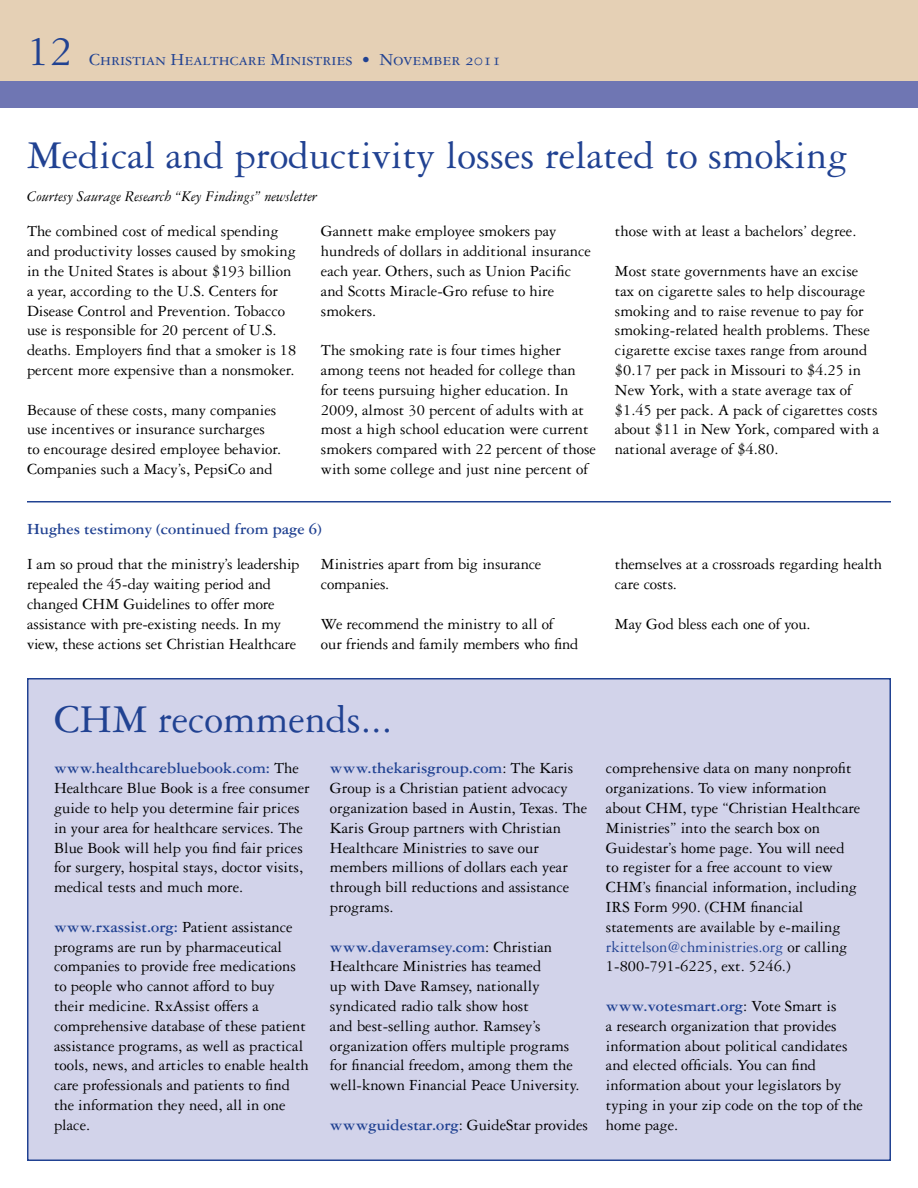
<style>
.page{position:relative;width:918px;height:1188px;background:#fff}
.page>*{position:absolute;margin:0;border:0;box-sizing:border-box;transform-origin:0 0}
.t1{font:45px "Garamond Three";color:#214292}
.t2{font:42px "Garamond Three";color:#214292}
.t3{font:18px "Garamond Three SC";color:#214292}
.t4{font:16.5px/19.8px "Garamond Three";color:#000}
.t5{font:700 16.5px "Garamond Three";color:#214292}
.t6{font:italic 15.75px "Garamond Three";color:#000}
.s1{font-weight:700;color:#214292}
.s2{color:#214292}
</style>
<div class="page">
<div style="left:0;top:0;width:918px;height:81px;background:#e5d0b5"></div>
<div style="left:0;top:81px;width:918px;height:27px;background:#6f76b3"></div>
<hr style="left:27px;top:501px;width:864px;height:1px;background:#214292">
<div style="left:27px;top:678px;width:864px;height:483px;background:#d2d3ea;border:2px solid #214292"></div>
<h1 class="t1" style="left:27px;top:27px;width:46px">12</h1>
<p class="t3" style="left:89px;top:50px;width:413px">Christian Healthcare Ministries • November 2011</p>
<h2 class="t2" style="left:27px;top:132px;width:823px">Medical and productivity losses related to smoking</h2>
<p class="t6" style="left:27px;top:188px;width:292px">Courtesy Saurage Research “Key Findings” newsletter</p>
<p class="t4" style="left:27px;top:221px;width:271px">The combined cost of medical spending and productivity losses caused by smoking in the United States is about $193 billion a year, according to the U.S. Centers for Disease Control and Prevention. Tobacco use is responsible for 20 percent of U.S. deaths. Employers find that a smoker is 18 percent more expensive than a nonsmoker.</p>
<p class="t4" style="left:27px;top:400px;width:256px">Because of these costs, many companies use incentives or insurance surcharges to encourage desired employee behavior.<br>Companies such a Macy’s, PepsiCo and</p>
<p class="t4" style="left:321px;top:221px;width:271px">Gannett make employee smokers pay hundreds of dollars in additional insurance each year. Others, such as Union Pacific and Scotts Miracle-Gro refuse to hire smokers.</p>
<p class="t4" style="left:321px;top:340px;width:276px">The smoking rate is four times higher among teens not headed for college than for teens pursuing higher education. In 2009, almost 30 percent of adults with at most a high school education were current smokers compared with 22 percent of those with some college and just nine percent of</p>
<p class="t5" style="left:27px;top:520px;width:296px">Hughes testimony (continued from page 6)</p>
<p class="t4" style="left:27px;top:554px;width:274px">I am so proud that the ministry’s leadership repealed the 45-day waiting period and changed CHM Guidelines to offer more assistance with pre-existing needs. In my view, these actions set Christian Healthcare</p>
<p class="t4" style="left:321px;top:554px;width:222px">Ministries apart from big insurance companies.</p>
<p class="t4" style="left:321px;top:614px;width:259px">We recommend the ministry to all of our friends and family members who find</p>
<p class="t4" style="left:615px;top:221px;width:243px">those with at least a bachelors’ degree.</p>
<p class="t4" style="left:615px;top:261px;width:266px">Most state governments have an excise tax on cigarette sales to help discourage smoking and to raise revenue to pay for smoking-related health problems. These cigarette excise taxes range from around $0.17 per pack in Missouri to $4.25 in New York, with a state average tax of $1.45 per pack. A pack of cigarettes costs about $11 in New York, compared with a national average of $4.80.</p>
<p class="t4" style="left:615px;top:554px;width:269px">themselves at a crossroads regarding health care costs.</p>
<p class="t4" style="left:615px;top:614px;width:197px">May God bless each one of you.</p>
<h2 class="t2" style="left:54px;top:696px;width:340px">CHM recommends...</h2>
<p class="t4" style="left:54px;top:758px;width:257px"><span class="s1">www.healthcarebluebook.com:</span> The Healthcare Blue Book is a free consumer guide to help you determine fair prices in your area for healthcare services. The Blue Book will help you find fair prices for surgery, hospital stays, doctor visits, medical tests and much more.</p>
<p class="t4" style="left:54px;top:917px;width:256px"><span class="s1">www.rxassist.org:</span> Patient assistance programs are run by pharmaceutical companies to provide free medications to people who cannot afford to buy their medicine. RxAssist offers a comprehensive database of these patient assistance programs, as well as practical tools, news, and articles to enable health care professionals and patients to find the information they need, all in one place.</p>
<p class="t4" style="left:330px;top:758px;width:259px"><span class="s1">www.thekarisgroup.com</span>: The Karis Group is a Christian patient advocacy organization based in Austin, Texas. The Karis Group partners with Christian Healthcare Ministries to save our members millions of dollars each year through bill reductions and assistance programs.</p>
<p class="t4" style="left:330px;top:937px;width:251px"><span class="s1">www.daveramsey.com</span>: Christian Healthcare Ministries has teamed<br>up with Dave Ramsey, nationally syndicated radio talk show host<br>and best-selling author. Ramsey’s organization offers multiple programs for financial freedom, among them the well-known Financial Peace University.</p>
<p class="t4" style="left:330px;top:1115px;width:259px"><span class="s1">wwwguidestar.org</span>: GuideStar provides</p>
<p class="t4" style="left:606px;top:758px;width:256px">comprehensive data on many nonprofit organizations. To view information about CHM, type “Christian Healthcare Ministries” into the search box on Guidestar’s home page. You will need to register for a free account to view CHM’s financial information, including IRS Form 990. (CHM financial statements are available by e-mailing <span class="s2">rkittelson@chministries.org</span> or calling 1-800-791-6225, ext. 5246.)</p>
<p class="t4" style="left:606px;top:996px;width:259px"><span class="s1">www.votesmart.org</span>: Vote Smart is<br>a research organization that provides information about political candidates and elected officials. You can find information about your legislators by typing in your zip code on the top of the home page.</p>
</div>
